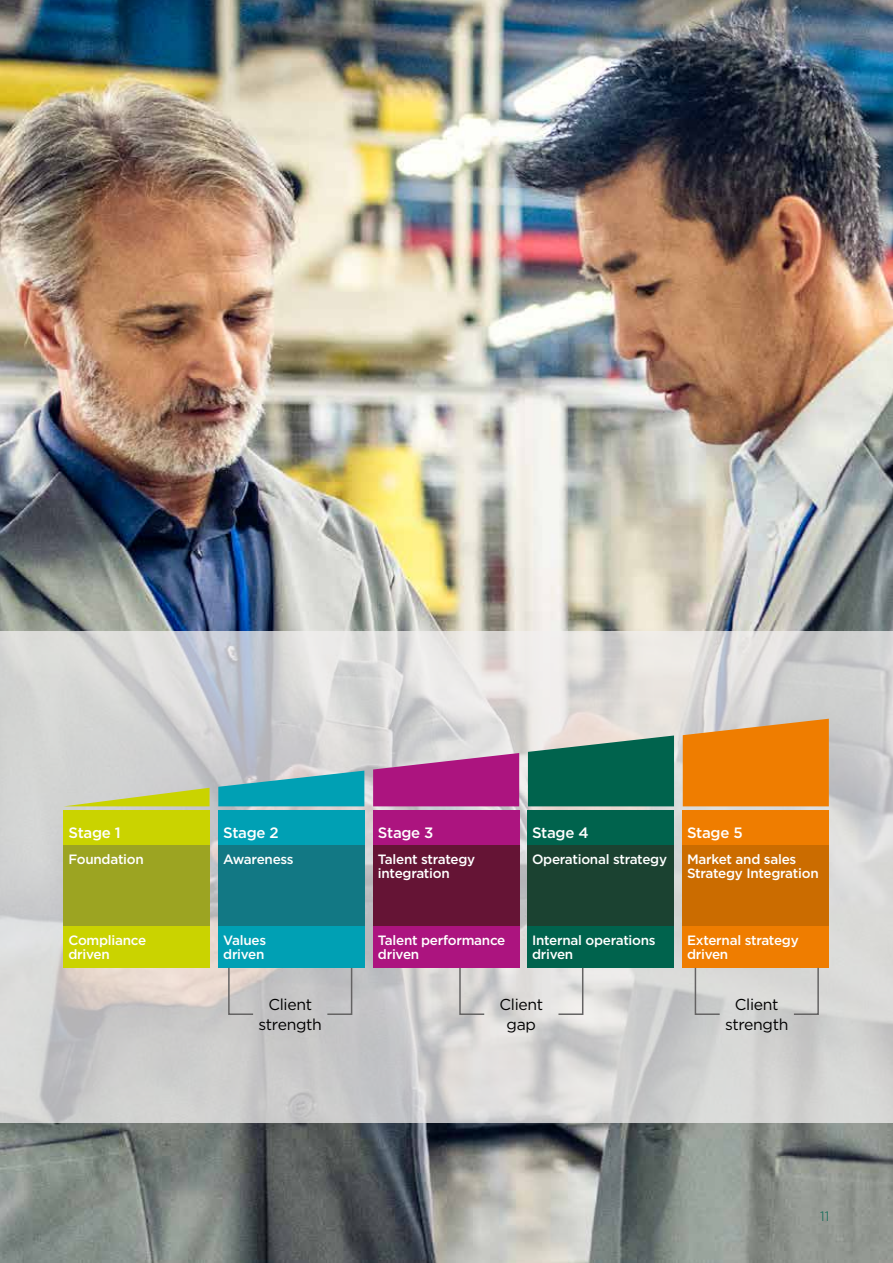
<style>
.page{position:relative;width:893px;height:1263px;background:#fff}
.page>*{position:absolute;margin:0;border:0;box-sizing:border-box;transform-origin:0 0}
.t1{font:15.75px/20.5px "Gotham";letter-spacing:-.02em;color:#000;text-align:center}
.t2{font:500 15px "Gotham";letter-spacing:-.02em;color:#fff}
.t3{font:500 13.5px/14.1px "Gotham";letter-spacing:-.02em;color:#fff}
.t4{font:300 13.5px "Gotham";color:#006550}
</style>
<div class="page">
<img style="left:0;top:0;width:893px;height:1263px">
<svg style="left:0;top:631px;width:893px;height:492px"></svg>
<div style="left:63px;top:810px;width:147px;height:35px;background:#cad300"></div>
<div style="left:63px;top:926px;width:147px;height:42px;background:#cad300"></div>
<div style="left:63px;top:845px;width:147px;height:81px;background:#9ca422"></div>
<svg style="left:63px;top:788px;width:147px;height:18px"></svg>
<div style="left:218px;top:810px;width:146px;height:35px;background:#00a0b4"></div>
<div style="left:218px;top:926px;width:146px;height:42px;background:#00a0b4"></div>
<div style="left:218px;top:845px;width:146px;height:81px;background:#127884"></div>
<svg style="left:218px;top:771px;width:146px;height:35px"></svg>
<div style="left:373px;top:810px;width:146px;height:35px;background:#ac147f"></div>
<div style="left:373px;top:926px;width:146px;height:42px;background:#ac147f"></div>
<div style="left:373px;top:845px;width:146px;height:81px;background:#651435"></div>
<svg style="left:373px;top:753px;width:146px;height:53px"></svg>
<div style="left:528px;top:810px;width:146px;height:35px;background:#00634d"></div>
<div style="left:528px;top:926px;width:146px;height:42px;background:#00634d"></div>
<div style="left:528px;top:845px;width:146px;height:81px;background:#1b4231"></div>
<svg style="left:528px;top:735px;width:146px;height:71px"></svg>
<div style="left:683px;top:810px;width:146px;height:35px;background:#ef7d00"></div>
<div style="left:683px;top:926px;width:146px;height:42px;background:#ef7d00"></div>
<div style="left:683px;top:845px;width:146px;height:81px;background:#cb6c00"></div>
<svg style="left:683px;top:719px;width:146px;height:87px"></svg>
<svg style="left:227px;top:968px;width:28px;height:48px"></svg>
<svg style="left:326px;top:967px;width:27px;height:49px"></svg>
<svg style="left:458px;top:968px;width:28px;height:48px"></svg>
<svg style="left:557px;top:967px;width:27px;height:49px"></svg>
<svg style="left:694px;top:967px;width:27px;height:49px"></svg>
<svg style="left:792px;top:967px;width:28px;height:49px"></svg>
<p class="t2" style="left:68px;top:823px;width:54px">Stage 1</p>
<p class="t2" style="left:223px;top:823px;width:57px">Stage 2</p>
<p class="t2" style="left:378px;top:823px;width:57px">Stage 3</p>
<p class="t2" style="left:532px;top:823px;width:58px">Stage 4</p>
<p class="t2" style="left:687px;top:823px;width:57px">Stage 5</p>
<p class="t3" style="left:68px;top:852px;width:77px">Foundation</p>
<p class="t3" style="left:223px;top:852px;width:72px">Awareness</p>
<p class="t3" style="left:378px;top:852px;width:99px">Talent strategy integration</p>
<p class="t3" style="left:532px;top:852px;width:137px">Operational strategy</p>
<p class="t3" style="left:687px;top:852px;width:133px">Market and sales<br>Strategy Integration</p>
<p class="t3" style="left:68px;top:933px;width:79px">Compliance driven</p>
<p class="t3" style="left:223px;top:933px;width:44px">Values driven</p>
<p class="t3" style="left:378px;top:933px;width:129px">Talent performance driven</p>
<p class="t3" style="left:532px;top:933px;width:125px">Internal operations driven</p>
<p class="t3" style="left:687px;top:933px;width:113px">External strategy driven</p>
<p class="t1" style="left:259px;top:994px;width:65px">Client strength</p>
<p class="t1" style="left:499px;top:994px;width:45px">Client gap</p>
<p class="t1" style="left:725px;top:994px;width:65px">Client strength</p>
<p class="t4" style="left:820px;top:1207px;width:11px">11</p>
</div>
